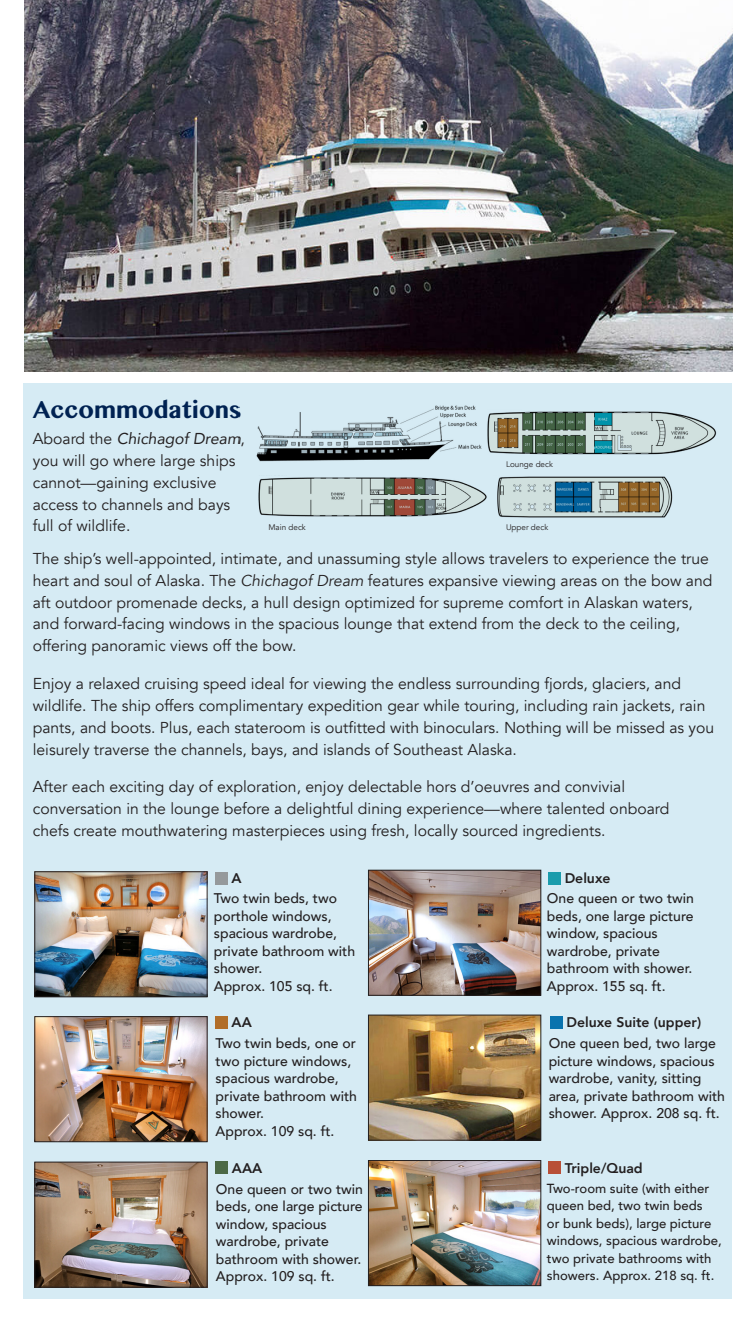
<style>
.page{position:relative;width:756px;height:1323px;background:#fff}
.page>*{position:absolute;margin:0;border:0;box-sizing:border-box;transform-origin:0 0}
.Heading{font:700 28px "Khmer MN";color:#002252}
.Heading-2{font:15.75px/21.9px "Avenir";color:#231f20}
.t1{font:500 14px/17.5px "Avenir";color:#231f20}
.t2{font:800 14px "Avenir";color:#231f20}
.t3{font:500 13.12px/17.5px "Avenir";color:#231f20}
.Heading-3{font:8.05px "Avenir";color:#231f20}
.s1{font-style:italic}
</style>
<div class="page">
<div style="left:24px;top:384px;width:708px;height:915px;background:#d6ebf4"></div>
<img style="left:24px;top:0;width:708px;height:371px">
<img style="left:256px;top:405px;width:220px;height:57px">
<img style="left:258px;top:477px;width:229px;height:40px">
<img style="left:473px;top:410px;width:244px;height:50px">
<img style="left:497px;top:476px;width:176px;height:42px">
<div style="left:215px;top:872px;width:13px;height:13px;background:#95999b"></div>
<div style="left:548px;top:872px;width:13px;height:13px;background:#1a9cac"></div>
<img style="left:36px;top:873px;width:170px;height:122px">
<div style="left:34px;top:871px;width:174px;height:126px;border:1px solid #231f20"></div>
<div style="left:215px;top:1016px;width:13px;height:12px;background:#b16e29"></div>
<img style="left:36px;top:1018px;width:170px;height:122px">
<div style="left:34px;top:1016px;width:174px;height:126px;border:1px solid #231f20"></div>
<div style="left:215px;top:1161px;width:13px;height:13px;background:#4c6946"></div>
<img style="left:36px;top:1164px;width:170px;height:122px">
<div style="left:34px;top:1162px;width:174px;height:126px;border:1px solid #231f20"></div>
<img style="left:370px;top:872px;width:169px;height:122px">
<div style="left:368px;top:870px;width:173px;height:126px;border:1px solid #231f20"></div>
<div style="left:548px;top:1161px;width:13px;height:13px;background:#b84f37"></div>
<img style="left:370px;top:1162px;width:169px;height:122px">
<div style="left:368px;top:1160px;width:173px;height:126px;border:1px solid #231f20"></div>
<div style="left:550px;top:1016px;width:13px;height:12px;background:#0a73ae"></div>
<img style="left:370px;top:1017px;width:169px;height:122px">
<div style="left:368px;top:1015px;width:173px;height:126px;border:1px solid #231f20"></div>
<p class="Heading" style="left:33px;top:392px;width:210px">Accommodations</p>
<p class="Heading-2" style="left:33px;top:428px;width:214px">Aboard the <span class="s1">Chichagof Dream</span>, you will go where large ships cannot—gaining exclusive access to channels and bays full of wildlife.</p>
<p class="Heading-3" style="left:268px;top:523px;width:39px">Main deck</p>
<p class="Heading-3" style="left:506px;top:459px;width:48px">Lounge deck</p>
<p class="Heading-3" style="left:506px;top:523px;width:44px">Upper deck</p>
<p class="Heading-2" style="left:33px;top:548px;width:681px">The ship’s well-appointed, intimate, and unassuming style allows travelers to experience the true heart and soul of Alaska. The <span class="s1">Chichagof Dream</span> features expansive viewing areas on the bow and aft outdoor promenade decks, a hull design optimized for supreme comfort in Alaskan waters, and forward-facing windows in the spacious lounge that extend from the deck to the ceiling, offering panoramic views off the bow.</p>
<p class="Heading-2" style="left:33px;top:673px;width:683px">Enjoy a relaxed cruising speed ideal for viewing the endless surrounding fjords, glaciers, and wildlife. The ship offers complimentary expedition gear while touring, including rain jackets, rain pants, and boots. Plus, each stateroom is outfitted with binoculars. Nothing will be missed as you leisurely traverse the channels, bays, and islands of Southeast Alaska.</p>
<p class="Heading-2" style="left:33px;top:776px;width:638px">After each exciting day of exploration, enjoy delectable hors d’oeuvres and convivial conversation in the lounge before a delightful dining experience—where talented onboard chefs create mouthwatering masterpieces using fresh, locally sourced ingredients.</p>
<p class="t2" style="left:232px;top:867px;width:12px">A</p>
<p class="t2" style="left:565px;top:867px;width:47px">Deluxe</p>
<p class="t1" style="left:547px;top:889px;width:149px">One queen or two twin beds, one large picture window, spacious wardrobe, private bathroom with shower.</p>
<p class="t1" style="left:547px;top:977px;width:120px">Approx. 155 sq. ft.</p>
<p class="t1" style="left:214px;top:889px;width:143px">Two twin beds, two porthole windows, spacious wardrobe, private bathroom with shower.</p>
<p class="t1" style="left:214px;top:977px;width:120px">Approx. 105 sq. ft.</p>
<p class="t2" style="left:232px;top:1012px;width:22px">AA</p>
<p class="t1" style="left:216px;top:1034px;width:143px">Two twin beds, one or two picture windows, spacious wardrobe, private bathroom with shower.</p>
<p class="t1" style="left:216px;top:1122px;width:120px">Approx. 109 sq. ft.</p>
<p class="t2" style="left:232px;top:1157px;width:32px">AAA</p>
<p class="t1" style="left:216px;top:1179px;width:149px">One queen or two twin beds, one large picture window, spacious wardrobe, private bathroom with shower.</p>
<p class="t1" style="left:216px;top:1267px;width:120px">Approx. 109 sq. ft.</p>
<p class="t2" style="left:566px;top:1012px;width:136px">Deluxe Suite (upper)</p>
<p class="t1" style="left:549px;top:1034px;width:178px">One queen bed, two large picture windows, spacious wardrobe, vanity, sitting area, private bathroom with shower. Approx. 208 sq. ft.</p>
<p class="t2" style="left:565px;top:1157px;width:80px">Triple/Quad</p>
<p class="t3" style="left:547px;top:1179px;width:176px">Two-room suite (with either queen bed, two twin beds<br>or bunk beds), large picture windows, spacious wardrobe, two private bathrooms with showers. Approx. 218 sq. ft.</p>
</div>
